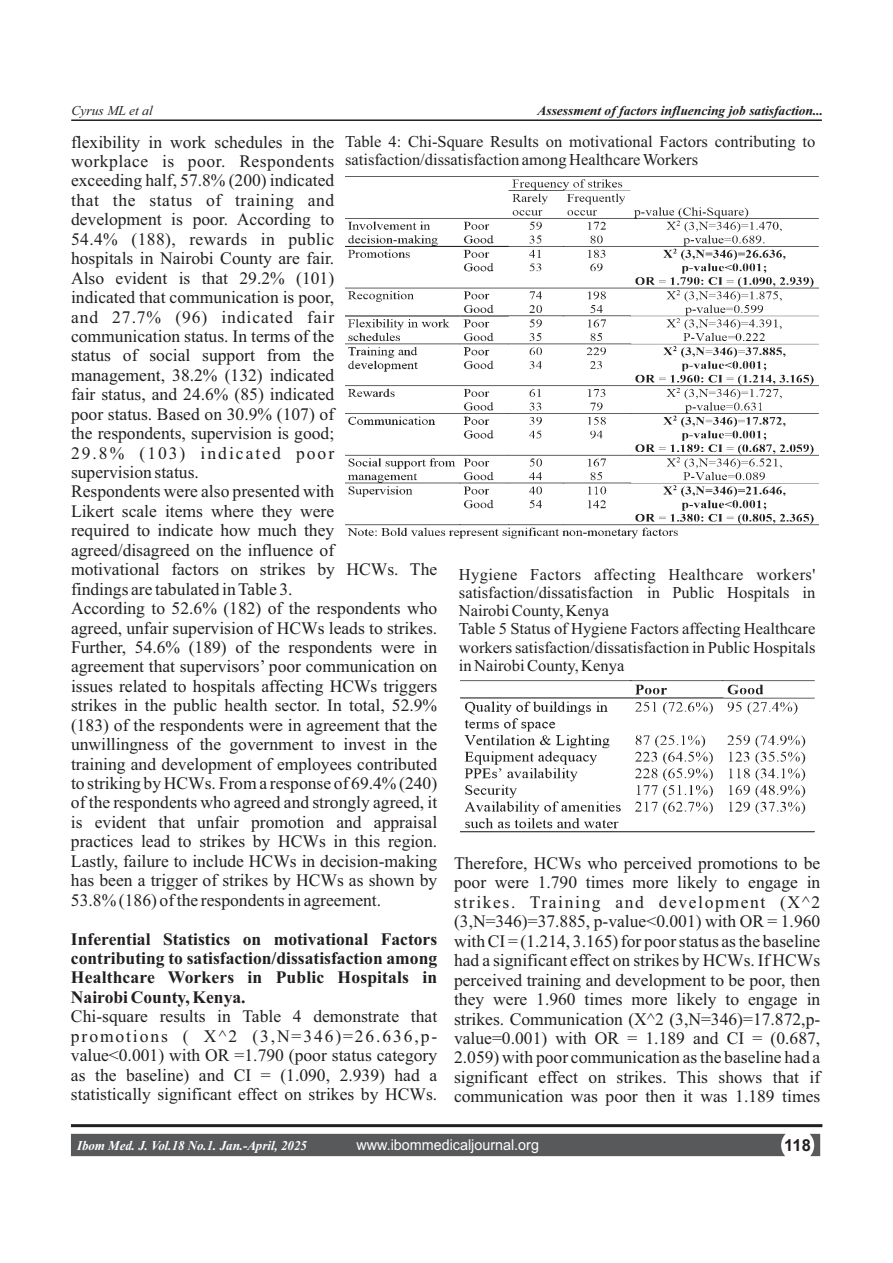
<style>
.page{position:relative;width:893px;height:1263px;background:#fff}
.page>*{position:absolute;margin:0;border:0;box-sizing:border-box;transform-origin:0 0}
.t1{font:17.55px/19.5px "Times New Roman";color:#231f20;text-align:justify}
.t2{font:700 17.55px/19.5px "Times New Roman";letter-spacing:.01em;color:#231f20;text-align:justify}
.t3{font:16.5px/18.3px "Times New Roman";color:#231f20}
.t4{font:700 16.5px "Arial";color:#231f20}
.t5{font:15px "Arial";color:#fff;scale:.96 1}
.t6{font:italic 700 13.5px "Times New Roman";color:#231f20}
.t7{font:italic 700 13.5px "Times New Roman";color:#fff;scale:.96 1}
.t8{font:italic 13.5px "Times New Roman";color:#231f20}
</style>
<div class="page">
<hr style="left:71px;top:119px;width:751px;height:2px;background:#231f20">
<img style="left:461px;top:681px;width:354px;height:151px">
<img style="left:345px;top:176px;width:473px;height:363px">
<hr style="left:71px;top:1124px;width:751px;height:3px;background:#231f20">
<div style="left:71px;top:1134px;width:749px;height:22px;background:#58595b"></div>
<p class="t8" style="left:72px;top:106px;width:83px">Cyrus ML et al</p>
<p class="t6" style="left:537px;top:106px;width:287px">Assessment of factors influencing job satisfaction...</p>
<p class="t1" style="left:71px;top:134px;width:368px;text-align:left">flexibility in work schedules in the<br>workplace is poor. Respondents<br>exceeding half, 57.8% (200) indicated<br>that the status of training and<br>development is poor. According to<br>54.4% (188), rewards in public<br>hospitals in Nairobi County are fair.<br>Also evident is that 29.2% (101)<br>indicated that communication is poor,<br>and 27.7% (96) indicated fair communication status. In terms of the<br>status of social support from the<br>management, 38.2% (132) indicated<br>fair status, and 24.6% (85) indicated<br>poor status. Based on 30.9% (107) of<br>the respondents, supervision is good;<br>29.8% (103) indicated poor<br>supervision status.<br>Respondents were also presented with<br>Likert scale items where they were<br>required to indicate how much they agreed/disagreed on the influence of<br>motivational factors on strikes by HCWs. The findings are tabulated in Table 3.<br>According to 52.6% (182) of the respondents who agreed, unfair supervision of HCWs leads to strikes.<br>Further, 54.6% (189) of the respondents were in agreement that supervisors’ poor communication on issues related to hospitals affecting HCWs triggers strikes in the public health sector. In total, 52.9% (183) of the respondents were in agreement that the unwillingness of the government to invest in the training and development of employees contributed to striking by HCWs. From a response of 69.4% (240) of the respondents who agreed and strongly agreed, it is evident that unfair promotion and appraisal practices lead to strikes by HCWs in this region.<br>Lastly, failure to include HCWs in decision-making has been a trigger of strikes by HCWs as shown by 53.8% (186) of the respondents in agreement.</p>
<p class="t2" style="left:71px;top:931px;width:368px">Inferential Statistics on motivational Factors contributing to satisfaction/dissatisfaction among Healthcare Workers in Public Hospitals in Nairobi County, Kenya.</p>
<p class="t1" style="left:71px;top:1008px;width:368px">Chi-square results in Table 4 demonstrate that promotions ( X^2 (3,N=346)=26.636,p&shy;value&lt;0.001) with OR =1.790 (poor status category as the baseline) and CI = (1.090, 2.939) had a statistically significant effect on strikes by HCWs.</p>
<p class="t3" style="left:345px;top:134px;width:472px">Table 4: Chi-Square Results on motivational Factors contributing to satisfaction/dissatisfaction among Healthcare Workers</p>
<p class="t3" style="left:459px;top:566px;width:358px">Hygiene Factors affecting Healthcare workers' satisfaction/dissatisfaction in Public Hospitals in Nairobi County, Kenya<br>Table 5 Status of Hygiene Factors affecting Healthcare workers satisfaction/dissatisfaction in Public Hospitals in Nairobi County, Kenya</p>
<p class="t1" style="left:454px;top:855px;width:368px">Therefore, HCWs who perceived promotions to be poor were 1.790 times more likely to engage in strikes. Training and development (X^2 (3,N=346)=37.885, p-value&lt;0.001) with OR = 1.960 with CI = (1.214, 3.165) for poor status as the baseline had a significant effect on strikes by HCWs. If HCWs perceived training and development to be poor, then they were 1.960 times more likely to engage in strikes. Communication (X^2 (3,N=346)=17.872,p&shy;value=0.001) with OR = 1.189 and CI = (0.687, 2.059) with poor communication as the baseline had a significant effect on strikes. This shows that if communication was poor then it was 1.189 times</p>
<p class="t7" style="left:77px;top:1141px;width:241px">Ibom Med. J. Vol.18 No.1. Jan.-April, 2025</p>
<p class="t5" style="left:356px;top:1139px;width:192px">www.ibommedicaljournal.org</p>
<p class="t4" style="left:784px;top:1139px;width:28px">118</p>
</div>
